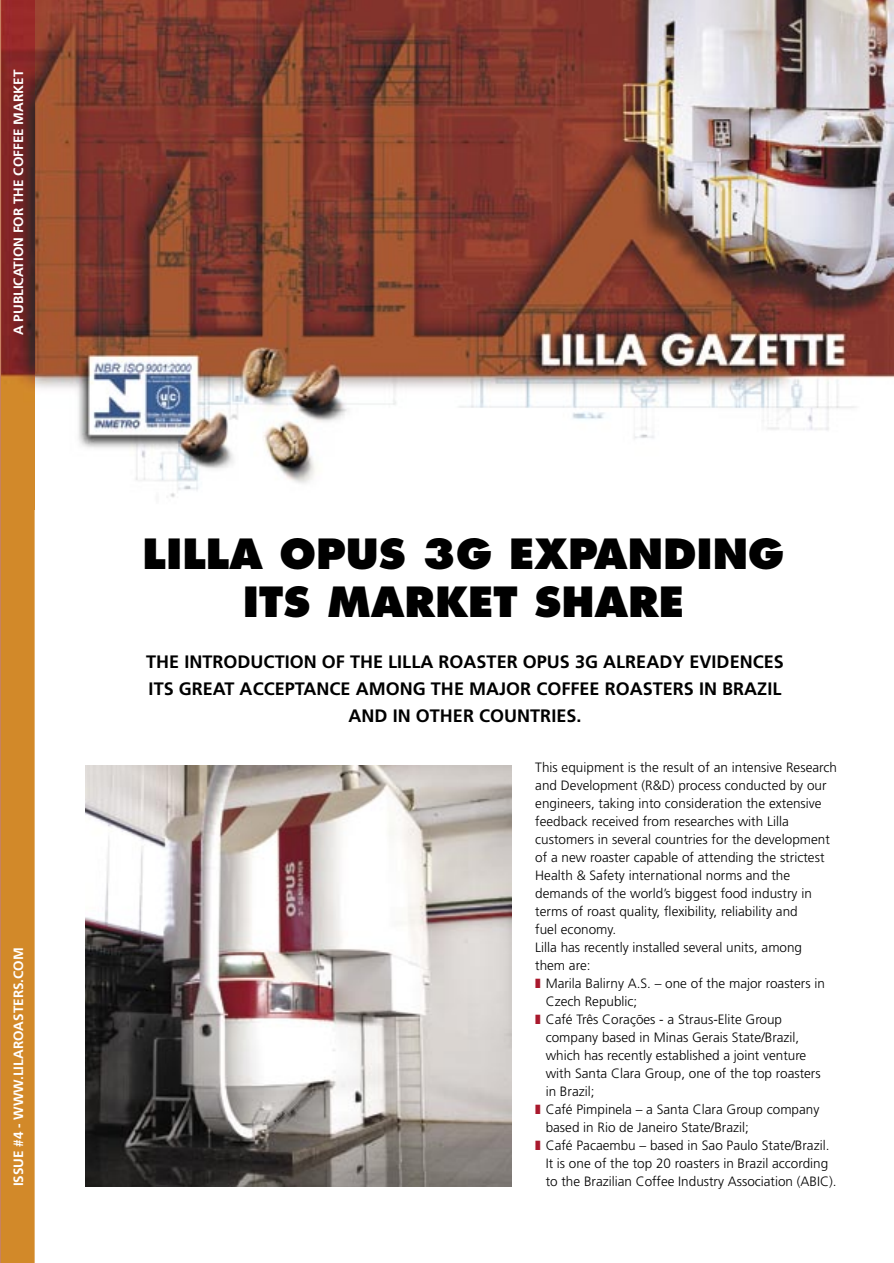
<style>
.page{position:relative;width:894px;height:1263px;background:#fff}
.page>*{position:absolute;margin:0;border:0;box-sizing:border-box;transform-origin:0 0}
.t1{font:800 40.5px/48.6px "Futura";color:#000;text-align:center}
.t2{font:700 18px/27px "Frutiger";color:#000;text-align:center}
.t3{font:300 13.5px "Frutiger";color:#000}
.t4{font:700 13.5px "Frutiger";color:#fff}
.s1{color:#a9192d}
</style>
<div class="page">
<img style="left:35px;top:0;width:859px;height:497px">
<svg style="left:1px;top:0;width:34px;height:1263px;background:#b76b28"></svg>
<hr style="left:0;top:0;width:1px;height:1263px;background:#c78162">
<img style="left:86px;top:765px;width:425px;height:421px">
<p class="t4" style="left:10px;top:335px;width:267px;rotate:-90deg">A PUBLICATION FOR THE COFFEE MARKET</p>
<p class="t4" style="left:10px;top:1186px;width:241px;rotate:-90deg">ISSUE #4 - WWW.LILAROASTERS.COM</p>
<h1 class="t1" style="left:143px;top:530px;width:643px">LILLA OPUS 3G EXPANDING<br>ITS MARKET SHARE</h1>
<h2 class="t2" style="left:146px;top:649px;width:639px">THE INTRODUCTION OF THE LILLA ROASTER OPUS 3G ALREADY EVIDENCES<br>ITS GREAT ACCEPTANCE AMONG THE MAJOR COFFEE ROASTERS IN BRAZIL<br>AND IN OTHER COUNTRIES.</h2>
<p class="t3" style="left:535px;top:760px;width:303px">This equipment is the result of an intensive Research</p>
<p class="t3" style="left:535px;top:778px;width:293px">and Development (R&amp;D) process conducted by our</p>
<p class="t3" style="left:535px;top:796px;width:288px">engineers, taking into consideration the extensive</p>
<p class="t3" style="left:535px;top:814px;width:255px">feedback received from researches with Lilla</p>
<p class="t3" style="left:535px;top:832px;width:296px">customers in several countries for the development</p>
<p class="t3" style="left:535px;top:850px;width:291px">of a new roaster capable of attending the strictest</p>
<p class="t3" style="left:535px;top:868px;width:256px">Health &amp; Safety international norms and the</p>
<p class="t3" style="left:535px;top:886px;width:278px">demands of the world’s biggest food industry in</p>
<p class="t3" style="left:535px;top:904px;width:264px">terms of roast quality, flexibility, reliability and</p>
<p class="t3" style="left:535px;top:922px;width:82px">fuel economy.</p>
<p class="t3" style="left:535px;top:940px;width:268px">Lilla has recently installed several units, among</p>
<p class="t3" style="left:535px;top:958px;width:57px">them are:</p>
<p class="t3" style="left:535px;top:976px;width:291px"><span class="s1">❚</span> Marila Balirny A.S. – one of the major roasters in</p>
<p class="t3" style="left:545px;top:994px;width:93px">Czech Republic;</p>
<p class="t3" style="left:535px;top:1012px;width:248px"><span class="s1">❚</span> Café Três Corações - a Straus-Elite Group</p>
<p class="t3" style="left:545px;top:1030px;width:255px">company based in Minas Gerais State/Brazil,</p>
<p class="t3" style="left:545px;top:1048px;width:262px">which has recently established a joint venture</p>
<p class="t3" style="left:545px;top:1066px;width:276px">with Santa Clara Group, one of the top roasters</p>
<p class="t3" style="left:545px;top:1084px;width:50px">in Brazil;</p>
<p class="t3" style="left:535px;top:1102px;width:286px"><span class="s1">❚</span> Café Pimpinela – a Santa Clara Group company</p>
<p class="t3" style="left:545px;top:1120px;width:205px">based in Rio de Janeiro State/Brazil;</p>
<p class="t3" style="left:535px;top:1138px;width:296px"><span class="s1">❚</span> Café Pacaembu – based in Sao Paulo State/Brazil.</p>
<p class="t3" style="left:545px;top:1156px;width:284px">It is one of the top 20 roasters in Brazil according</p>
<p class="t3" style="left:545px;top:1174px;width:292px">to the Brazilian Coffee Industry Association (ABIC).</p>
</div>
